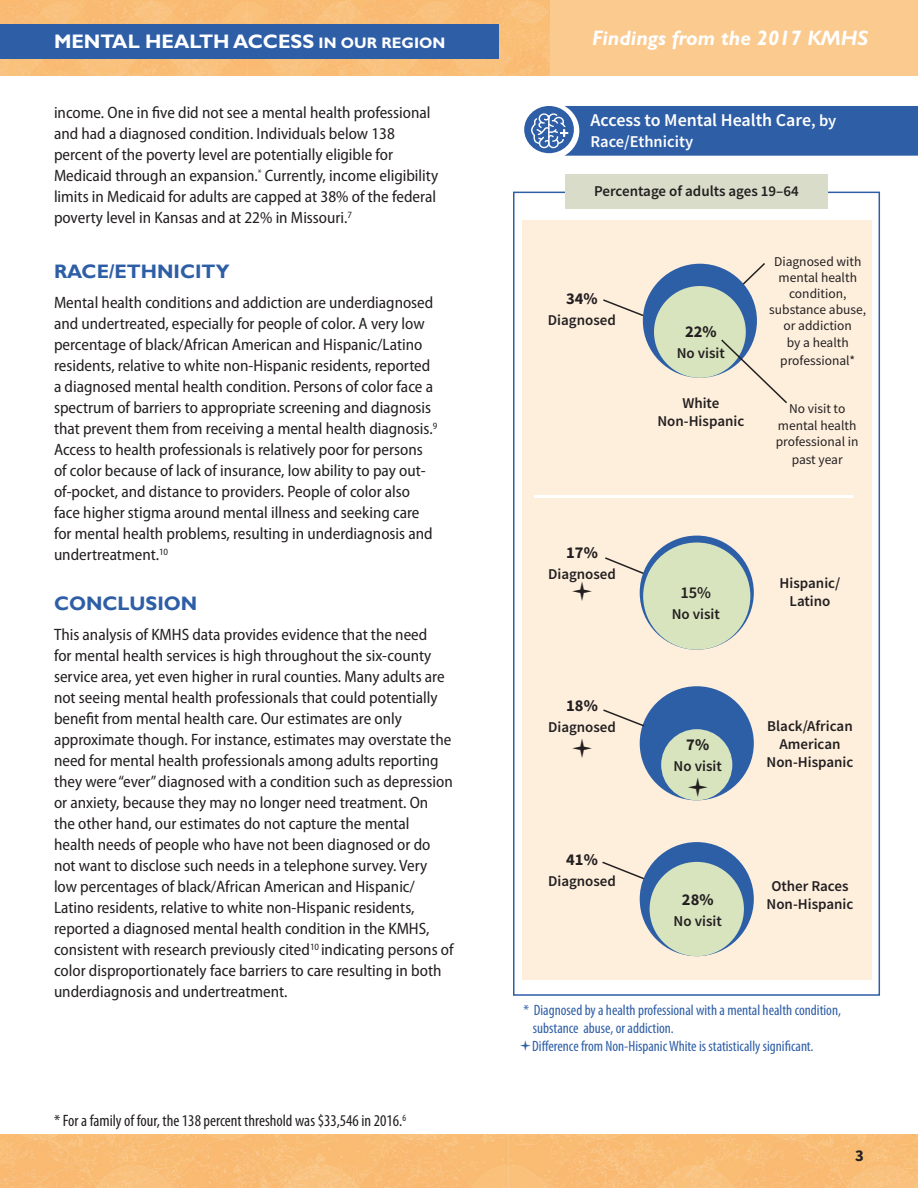
<style>
.page{position:relative;width:918px;height:1188px;background:#fff}
.page>*{position:absolute;margin:0;border:0;box-sizing:border-box;transform-origin:0 0}
.t1{font:italic 700 21px "Gill Sans Std";color:#fff}
.Body_Text{font:700 19.65px "Gill Sans Std";color:#fff}
.Head_2{font:700 19.5px "Gill Sans";color:#2e5ea6}
.t2{font:600 18px "Source Sans Pro";color:#fff}
.Body_Text-2{font:semi-condensed 16.5px/21px "Myriad Pro";color:#231f20}
.t3{font:condensed 16.5px "Myriad Pro";color:#231f20}
.t4{font:700 16.5px "Source Sans Pro";color:#231f20}
.t5{font:600 16.5px "Source Sans Pro";color:#fff}
.t6{font:600 16.5px "Source Sans Pro";color:#231f20}
.t7{font:600 15px/18px "Source Sans Pro";color:#231f20;text-align:center}
.t8{font:condensed 15px/18px "Myriad Pro";color:#2e5ea6}
.t9{font:13.5px/16.2px "Source Sans Pro";color:#231f20;text-align:center}
.s1{font-size:15.3px}
.s2{font-size:16.5px}
</style>
<div class="page">
<img style="left:0;top:1134px;width:918px;height:54px">
<div style="left:550px;top:0;width:368px;height:76px;background:#fbca8f"></div>
<img style="left:0;top:0;width:550px;height:76px">
<div style="left:0;top:25px;width:498px;height:34px;background:#2e5ea6"></div>
<div style="left:524px;top:106px;width:50px;height:47px;background:#2e5ea6;border-radius:50%"></div>
<svg style="left:531px;top:106px;width:387px;height:50px;background:#3865aa"></svg>
<div style="left:513px;top:192px;width:367px;height:804px;border:2px solid #2e5ea6"></div>
<div style="left:565px;top:174px;width:263px;height:35px;background:#d8dcc9"></div>
<div style="left:522px;top:220px;width:349px;height:760px;background:#feefdd"></div>
<svg style="left:605px;top:556px;width:48px;height:24px"></svg>
<hr style="left:534px;top:495px;width:319px;height:3px;background:#fff">
<svg style="left:730px;top:263px;width:35px;height:34px"></svg>
<svg style="left:603px;top:299px;width:43px;height:19px"></svg>
<div style="left:643px;top:264px;width:114px;height:114px;background:#2d5fa7;border-radius:57px"></div>
<div style="left:654px;top:286px;width:92px;height:92px;background:#d7e4be;border-radius:46px"></div>
<svg style="left:720px;top:338px;width:67px;height:66px"></svg>
<div style="left:640px;top:686px;width:114px;height:114px;background:#2d5fa7;border-radius:57px"></div>
<div style="left:661px;top:729px;width:71px;height:71px;background:#d7e4be;border-radius:36px"></div>
<svg style="left:603px;top:709px;width:43px;height:19px"></svg>
<svg style="left:602px;top:860px;width:53px;height:24px"></svg>
<div style="left:640px;top:842px;width:114px;height:114px;background:#2d5fa7;border-radius:57px"></div>
<div style="left:650px;top:862px;width:94px;height:94px;background:#d7e4be;border-radius:47px"></div>
<svg style="left:640px;top:536px;width:114px;height:114px"></svg>
<div style="left:643px;top:543px;width:107px;height:107px;background:#d7e4be;border-radius:54px"></div>
<p class="Body_Text" style="left:54px;top:30px;width:393px">MENTAL HEALTH ACCESS <span class="s1">IN OUR REGION</span></p>
<p class="t1" style="left:592px;top:26px;width:278px">Findings from the 2017 KMHS</p>
<p class="Body_Text-2" style="left:54px;top:103px;width:386px">income. One in five did not see a mental health professional and had a diagnosed condition. Individuals below 138 percent of the poverty level are potentially eligible for Medicaid through an expansion.<sup>*</sup> Currently, income eligibility limits in Medicaid for adults are capped at 38% of the federal poverty level in Kansas and at 22% in Missouri.<sup>7</sup></p>
<p class="Head_2" style="left:54px;top:260px;width:177px">RACE/ETHNICITY</p>
<p class="Body_Text-2" style="left:54px;top:293px;width:385px">Mental health conditions and addiction are underdiagnosed and undertreated, especially for people of color. A very low percentage of black/African American and Hispanic/Latino residents, relative to white non-Hispanic residents, reported a diagnosed mental health condition. Persons of color face a spectrum of barriers to appropriate screening and diagnosis that prevent them from receiving a mental health diagnosis.<sup>9<br></sup>Access to health professionals is relatively poor for persons of color because of lack of insurance, low ability to pay out&shy;of-pocket, and distance to providers. People of color also face higher stigma around mental illness and seeking care for mental health problems, resulting in underdiagnosis and undertreatment.<sup>10</sup></p>
<p class="Head_2" style="left:54px;top:592px;width:145px">CONCLUSION</p>
<p class="Body_Text-2" style="left:54px;top:624px;width:401px">This analysis of KMHS data provides evidence that the need<br>for mental health services is high throughout the six-county service area, yet even higher in rural counties. Many adults are not seeing mental health professionals that could potentially benefit from mental health care. Our estimates are only approximate though. For instance, estimates may overstate the need for mental health professionals among adults reporting they were “ever” diagnosed with a condition such as depression or anxiety, because they may no longer need treatment. On<br>the other hand, our estimates do not capture the mental health needs of people who have not been diagnosed or do not want to disclose such needs in a telephone survey. Very low percentages of black/African American and Hispanic/ Latino residents, relative to white non-Hispanic residents, reported a diagnosed mental health condition in the KMHS, consistent with research previously cited<sup>10</sup> indicating persons of color disproportionately face barriers to care resulting in both underdiagnosis and undertreatment.</p>
<p class="t3" style="left:54px;top:1112px;width:354px">* For a family of four, the 138 percent threshold was $33,546 in 2016.<sup>6</sup></p>
<p class="t2" style="left:591px;top:108px;width:247px">Access to Mental Health Care<span class="s2">, by</span></p>
<p class="t5" style="left:591px;top:131px;width:104px">Race/Ethnicity</p>
<p class="t7" style="left:594px;top:182px;width:206px">Percentage of adults ages 19–64</p>
<p class="t4" style="left:566px;top:287px;width:33px">34%</p>
<p class="t7" style="left:548px;top:310px;width:69px">Diagnosed</p>
<p class="t4" style="left:566px;top:542px;width:33px">17%</p>
<p class="t7" style="left:548px;top:565px;width:69px">Diagnosed</p>
<p class="t4" style="left:566px;top:694px;width:33px">18%</p>
<p class="t7" style="left:548px;top:718px;width:69px">Diagnosed</p>
<p class="t4" style="left:566px;top:848px;width:33px">41%</p>
<p class="t7" style="left:548px;top:872px;width:69px">Diagnosed</p>
<p class="t4" style="left:685px;top:321px;width:33px">22%</p>
<p class="t7" style="left:677px;top:344px;width:50px">No visit</p>
<p class="t7" style="left:682px;top:394px;width:39px">White</p>
<p class="t7" style="left:657px;top:412px;width:88px">Non-Hispanic</p>
<p class="t9" style="left:769px;top:253px;width:98px">Diagnosed with mental health condition, substance abuse, or addiction<br>by a health</p>
<p class="t9" style="left:780px;top:352px;width:77px">professional*</p>
<p class="t9" style="left:776px;top:401px;width:84px">No visit to mental health professional in</p>
<p class="t9" style="left:792px;top:451px;width:53px">past year</p>
<p class="t6" style="left:680px;top:582px;width:32px">15%</p>
<p class="t7" style="left:672px;top:605px;width:50px">No visit</p>
<p class="t4" style="left:686px;top:733px;width:24px">7%</p>
<p class="t7" style="left:674px;top:757px;width:50px">No visit</p>
<p class="t4" style="left:682px;top:888px;width:33px">28%</p>
<p class="t7" style="left:674px;top:912px;width:50px">No visit</p>
<p class="t7" style="left:780px;top:574px;width:62px">Hispanic/<br>Latino</p>
<p class="t7" style="left:767px;top:717px;width:87px">Black/African<br>American</p>
<p class="t7" style="left:767px;top:753px;width:88px">Non-Hispanic</p>
<p class="t7" style="left:771px;top:877px;width:79px">Other Races</p>
<p class="t7" style="left:767px;top:895px;width:88px">Non-Hispanic</p>
<p class="t8" style="left:533px;top:1001px;width:310px;text-indent:-9px">* Diagnosed by a health professional with a mental health condition, substance abuse, or addiction.</p>
<p class="t8" style="left:532px;top:1037px;width:283px">Difference from Non-Hispanic White is statistically significant.</p>
<p class="t4" style="left:855px;top:1145px;width:10px">3</p>
</div>
